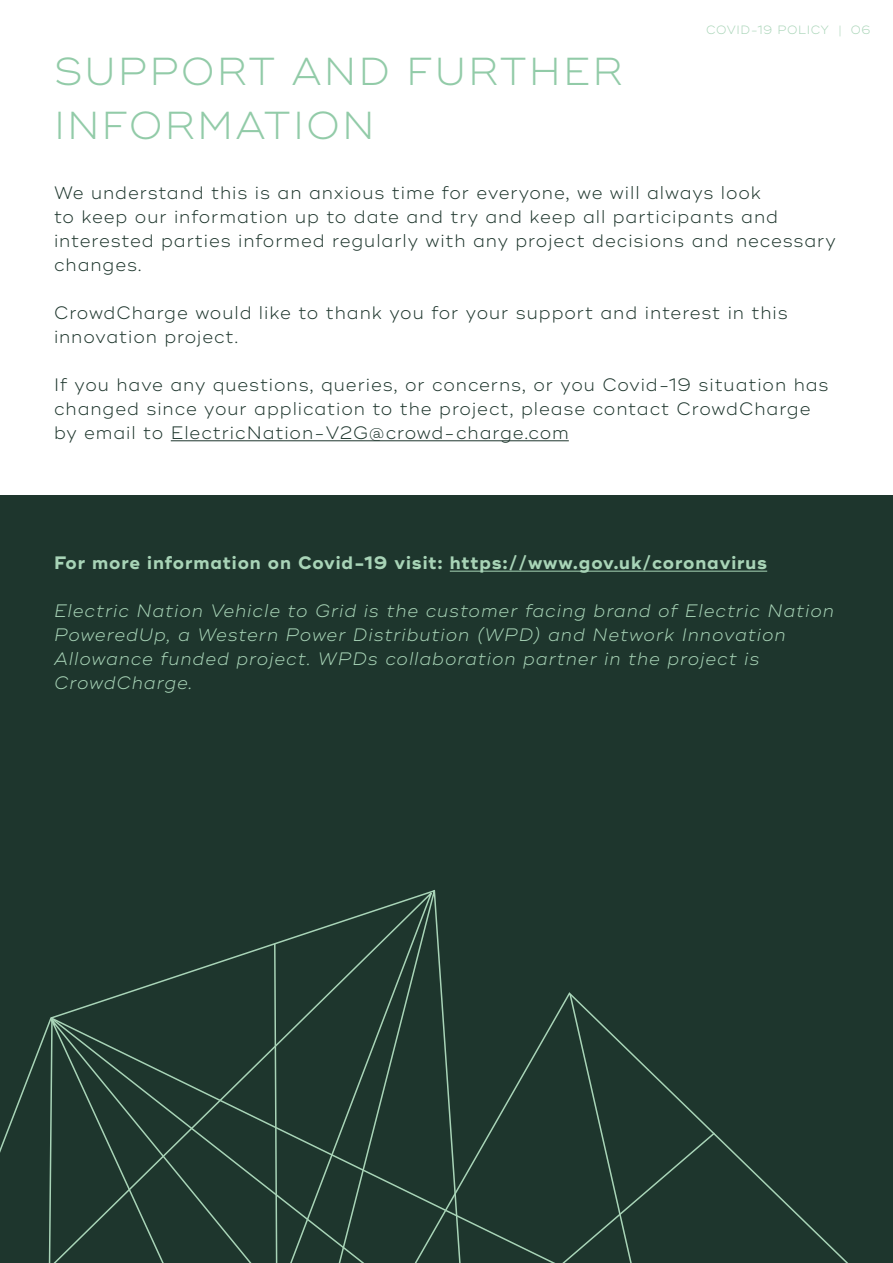
<style>
.page{position:relative;width:893px;height:1263px;background:#fff}
.page>*{position:absolute;margin:0;border:0;box-sizing:border-box;transform-origin:0 0}
.t1{font:300 39px/54px "Ridley Grotesk";letter-spacing:.05em;color:#92cba8}
.t2{font:300 18px/24px "Ridley Grotesk";letter-spacing:.05em;color:#1e362d}
.t3{font:italic 300 18px/24px "Ridley Grotesk";letter-spacing:.05em;color:#a8d4b7}
.t4{font:700 18px "Ridley Grotesk";letter-spacing:.05em;color:#a8d4b7}
.t5{font:300 12px "Ridley Grotesk";letter-spacing:.05em;color:#a8d4b7}
</style>
<div class="page">
<div style="left:0;top:495px;width:893px;height:768px;background:#1e362d"></div>
<hr style="left:450px;top:571px;width:317px;height:1px;background:#a8d4b7">
<svg style="left:555px;top:993px;width:161px;height:270px"></svg>
<svg style="left:435px;top:1016px;width:162px;height:247px"></svg>
<svg style="left:28px;top:890px;width:407px;height:373px"></svg>
<hr style="left:171px;top:440px;width:398px;height:1px;background:#1e362d">
<h1 class="t1" style="left:54px;top:46px;width:570px">SUPPORT AND FURTHER<br>INFORMATION</h1>
<p class="t5" style="left:706px;top:23px;width:166px">COVID-19 POLICY | 06</p>
<p class="t2" style="left:54px;top:181px;width:783px">We understand this is an anxious time for everyone, we will always look<br>to keep our information up to date and try and keep all participants and interested parties informed regularly with any project decisions and necessary changes.</p>
<p class="t2" style="left:54px;top:301px;width:735px">CrowdCharge would like to thank you for your support and interest in this innovation project.</p>
<p class="t2" style="left:54px;top:373px;width:776px">If you have any questions, queries, or concerns, or you Covid-19 situation has changed since your application to the project, please contact CrowdCharge by email to ElectricNation-V2G@crowd-charge.com</p>
<p class="t4" style="left:54px;top:552px;width:715px">For more information on Covid-19 visit: https://www.gov.uk/coronavirus</p>
<p class="t3" style="left:54px;top:599px;width:781px">Electric Nation Vehicle to Grid is the customer facing brand of Electric Nation PoweredUp, a Western Power Distribution (WPD) and Network Innovation Allowance funded project. WPDs collaboration partner in the project is CrowdCharge.</p>
</div>
